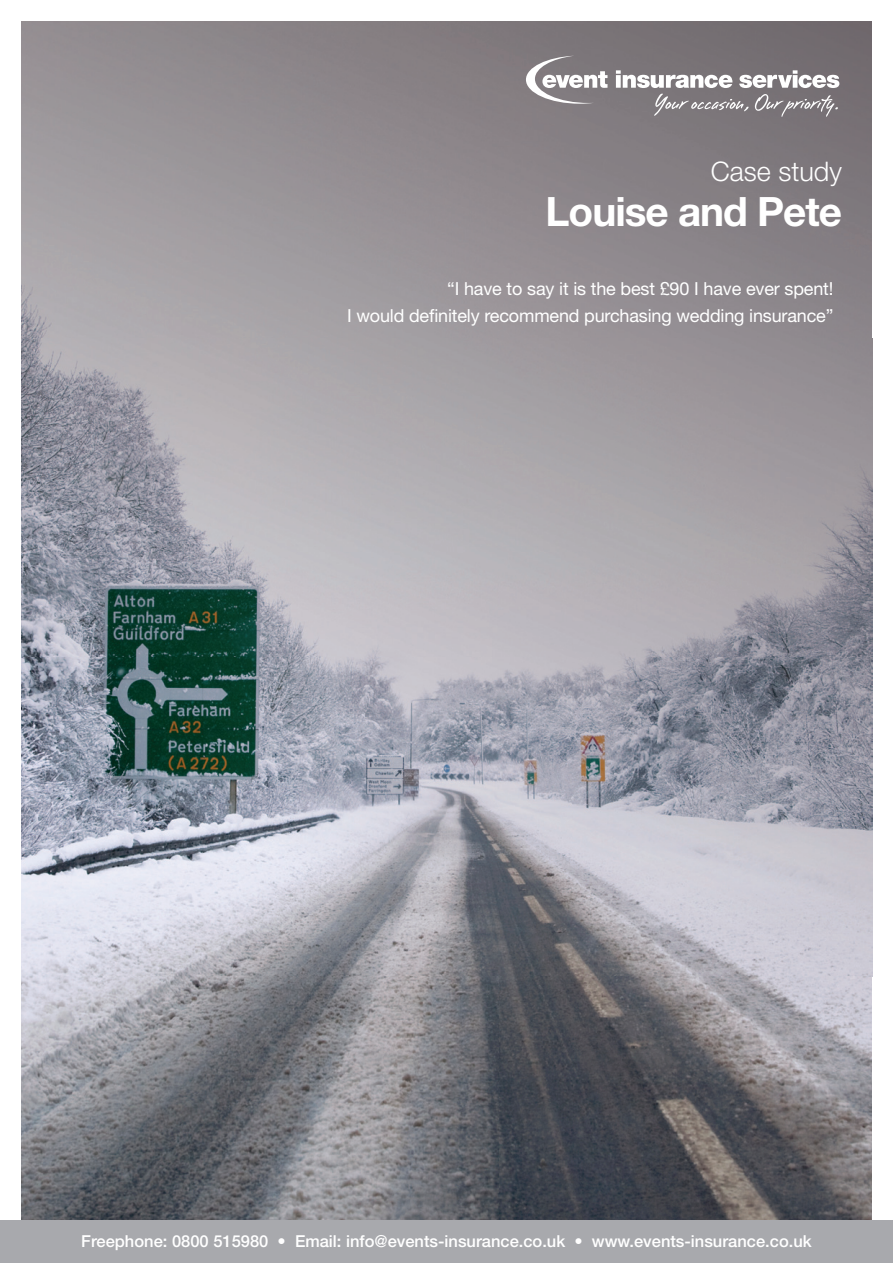
<style>
.page{position:relative;width:893px;height:1263px;background:#fff}
.page>*{position:absolute;margin:0;border:0;box-sizing:border-box;transform-origin:0 0}
.t1{font:700 40.5px "Helvetica Neue";letter-spacing:-.025em;color:#fff}
.t2{font:300 27px "Helvetica Neue";color:#fff}
.t3{font:18px/27px "Helvetica Neue";letter-spacing:-.01em;color:#fff;text-align:right}
.t4{font:500 16.5px "Helvetica Neue";color:#fff}
</style>
<div class="page">
<img style="left:21px;top:21px;width:851px;height:1199px">
<svg style="left:526px;top:56px;width:81px;height:48px"></svg>
<svg style="left:616px;top:70px;width:116px;height:18px"></svg>
<svg style="left:739px;top:70px;width:100px;height:18px"></svg>
<svg style="left:654px;top:94px;width:184px;height:23px;background:#8c878b"></svg>
<div style="left:0;top:1220px;width:893px;height:43px;background:#a8a9ad"></div>
<h2 class="t2" style="left:711px;top:155px;width:133px">Case study</h2>
<h1 class="t1" style="left:546px;top:187px;width:298px">Louise and Pete</h1>
<p class="t3" style="left:347px;top:275px;width:488px">“I have to say it is the best £90 I have ever spent!<br>I would definitely recommend purchasing wedding insurance”</p>
<p class="t4" style="left:81px;top:1231px;width:732px">Freephone: 0800 515980 • Email: info@events-insurance.co.uk • www.events-insurance.co.uk</p>
</div>
